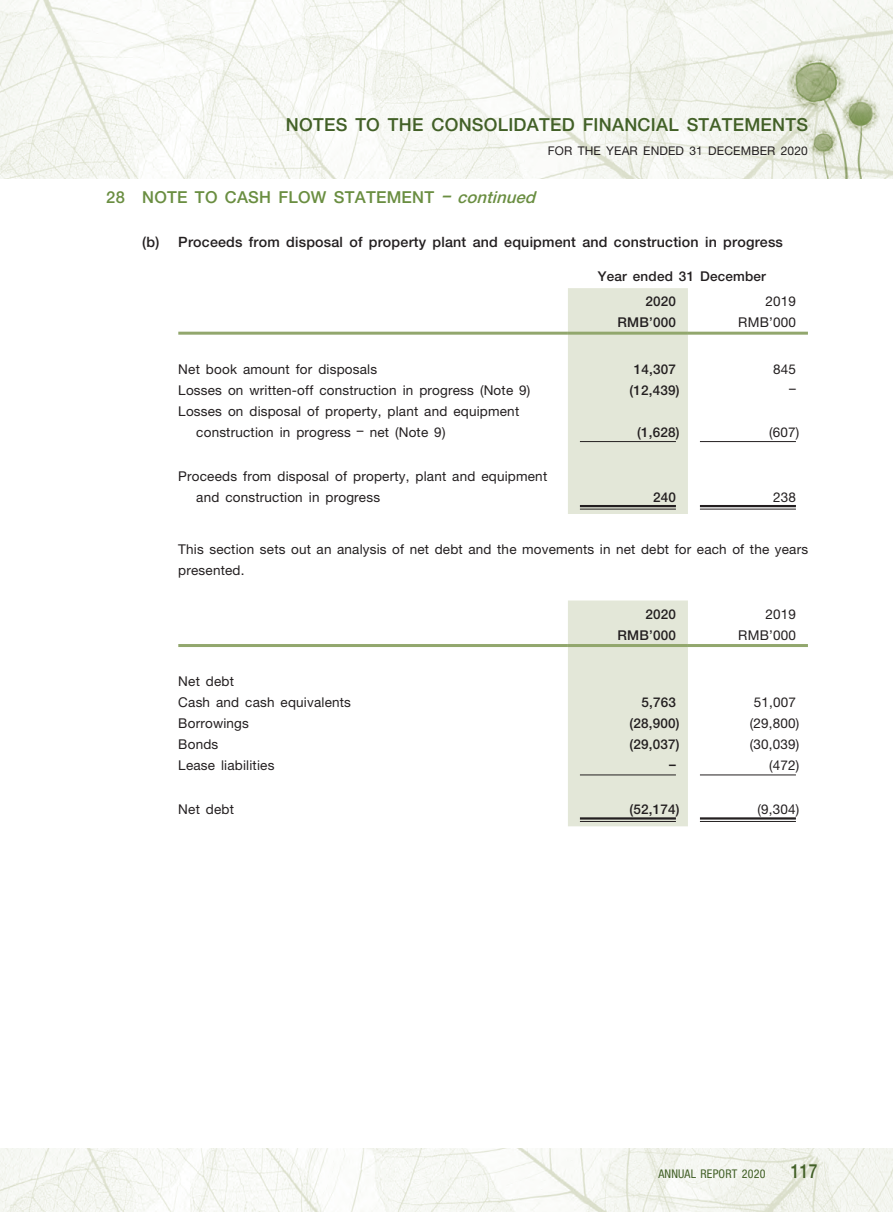
<style>
.page{position:relative;width:893px;height:1212px;background:#fff}
.page>*{position:absolute;margin:0;border:0;box-sizing:border-box;transform-origin:0 0}
.t1{font:500 19.5px "Helvetica Neue LT Std";color:#426027;scale:.8 1}
.t2{font:500 18px "Helvetica Neue LT Std";letter-spacing:.015em;color:#426027}
._03_H1{font:500 16.5px "Helvetica Neue LT Std";letter-spacing:.015em;color:#6a8e41}
._04___H2{font:500 14.25px "Helvetica Neue LT Std";letter-spacing:.015em;color:#231f20}
._15_Table_Stub{font:13.5px/21px "Helvetica Neue LT Std";letter-spacing:.015em;color:#231f20}
._01_Body_Text{font:500 13.5px "Helvetica Neue LT Std";letter-spacing:.015em;color:#231f20}
._13_____P4{font:13.5px/21px "Helvetica Neue LT Std";letter-spacing:.015em;color:#231f20}
._01_Body_Text-2{font:13.5px "Helvetica Neue LT Std";letter-spacing:.015em;color:#231f20}
.t3{font:12px "Helvetica Neue LT Std";letter-spacing:.015em;color:#231f20}
.t4{font:condensed 12px "Helvetica Neue LT Std";letter-spacing:.01em;color:#426027}
.s1{font-style:italic}
</style>
<div class="page">
<img style="left:0;top:1148px;width:893px;height:64px">
<img style="left:0;top:0;width:893px;height:179px">
<img style="left:742px;top:7px;width:151px;height:172px">
<div style="left:568px;top:288px;width:120px;height:226px;background:#e3e7d8"></div>
<hr style="left:178px;top:332px;width:390px;height:3px;background:#92a76d">
<hr style="left:568px;top:332px;width:120px;height:3px;background:#92a76d">
<hr style="left:688px;top:332px;width:120px;height:3px;background:#92a76d">
<hr style="left:580px;top:441px;width:96px;height:1px;background:#231f20">
<hr style="left:700px;top:441px;width:96px;height:1px;background:#231f20">
<hr style="left:580px;top:505px;width:96px;height:2px;background:#231f20">
<hr style="left:580px;top:509px;width:96px;height:1px;background:#231f20">
<hr style="left:700px;top:505px;width:96px;height:2px;background:#231f20">
<hr style="left:700px;top:509px;width:96px;height:1px;background:#231f20">
<div style="left:568px;top:600px;width:120px;height:226px;background:#e3e7d8"></div>
<hr style="left:178px;top:644px;width:390px;height:3px;background:#92a76d">
<hr style="left:568px;top:644px;width:120px;height:3px;background:#92a76d">
<hr style="left:688px;top:644px;width:120px;height:3px;background:#92a76d">
<hr style="left:580px;top:774px;width:96px;height:1px;background:#231f20">
<hr style="left:700px;top:774px;width:96px;height:1px;background:#231f20">
<hr style="left:580px;top:817px;width:96px;height:2px;background:#231f20">
<hr style="left:580px;top:821px;width:96px;height:1px;background:#231f20">
<hr style="left:700px;top:817px;width:96px;height:2px;background:#231f20">
<hr style="left:700px;top:821px;width:96px;height:1px;background:#231f20">
<h2 class="t2" style="left:286px;top:114px;width:523px">NOTES TO THE CONSOLIDATED FINANCIAL STATEMENTS</h2>
<p class="t3" style="left:548px;top:144px;width:262px">FOR THE YEAR ENDED 31 DECEMBER 2020</p>
<p class="_03_H1" style="left:106px;top:187px;width:435px">28 NOTE TO CASH FLOW STATEMENT <span class="s1">– continued</span></p>
<p class="_04___H2" style="left:142px;top:233px;width:642px">(b) Proceeds from disposal of property plant and equipment and construction in progress</p>
<p class="_01_Body_Text" style="left:598px;top:268px;width:170px">Year ended 31 December</p>
<p class="_01_Body_Text" style="left:645px;top:293px;width:32px">2020</p>
<p class="_01_Body_Text-2" style="left:765px;top:293px;width:32px">2019</p>
<p class="_01_Body_Text" style="left:617px;top:314px;width:60px">RMB’000</p>
<p class="_01_Body_Text-2" style="left:738px;top:314px;width:59px">RMB’000</p>
<p class="_15_Table_Stub" style="left:178px;top:358px;width:200px">Net book amount for disposals</p>
<p class="_01_Body_Text" style="left:634px;top:361px;width:44px">14,307</p>
<p class="_01_Body_Text-2" style="left:773px;top:361px;width:24px">845</p>
<p class="_15_Table_Stub" style="left:178px;top:379px;width:354px">Losses on written-off construction in progress (Note 9)</p>
<p class="_01_Body_Text" style="left:630px;top:382px;width:52px">(12,439)</p>
<p class="_01_Body_Text-2" style="left:789px;top:380px;width:8px">–</p>
<p class="_15_Table_Stub" style="left:196px;top:400px;width:324px;text-indent:-18px">Losses on disposal of property, plant and equipment construction in progress – net (Note 9)</p>
<p class="_01_Body_Text" style="left:637px;top:424px;width:44px">(1,628)</p>
<p class="_01_Body_Text-2" style="left:769px;top:424px;width:32px">(607)</p>
<p class="_15_Table_Stub" style="left:196px;top:465px;width:352px;text-indent:-18px">Proceeds from disposal of property, plant and equipment and construction in progress</p>
<p class="_01_Body_Text" style="left:653px;top:489px;width:24px">240</p>
<p class="_01_Body_Text-2" style="left:773px;top:489px;width:24px">238</p>
<p class="_13_____P4" style="left:178px;top:539px;width:631px">This section sets out an analysis of net debt and the movements in net debt for each of the years presented.</p>
<p class="_01_Body_Text" style="left:645px;top:606px;width:32px">2020</p>
<p class="_01_Body_Text-2" style="left:765px;top:606px;width:32px">2019</p>
<p class="_01_Body_Text" style="left:617px;top:627px;width:60px">RMB’000</p>
<p class="_01_Body_Text-2" style="left:738px;top:627px;width:59px">RMB’000</p>
<p class="_15_Table_Stub" style="left:178px;top:670px;width:57px">Net debt</p>
<p class="_15_Table_Stub" style="left:178px;top:691px;width:174px">Cash and cash equivalents</p>
<p class="_01_Body_Text" style="left:641px;top:694px;width:36px">5,763</p>
<p class="_01_Body_Text-2" style="left:754px;top:694px;width:44px">51,007</p>
<p class="_15_Table_Stub" style="left:178px;top:712px;width:72px">Borrowings</p>
<p class="_01_Body_Text" style="left:630px;top:715px;width:52px">(28,900)</p>
<p class="_01_Body_Text-2" style="left:750px;top:715px;width:51px">(29,800)</p>
<p class="_15_Table_Stub" style="left:178px;top:733px;width:42px">Bonds</p>
<p class="_01_Body_Text" style="left:630px;top:736px;width:52px">(29,037)</p>
<p class="_01_Body_Text-2" style="left:750px;top:736px;width:51px">(30,039)</p>
<p class="_15_Table_Stub" style="left:178px;top:754px;width:98px">Lease liabilities</p>
<p class="_01_Body_Text" style="left:669px;top:756px;width:8px">–</p>
<p class="_01_Body_Text-2" style="left:769px;top:757px;width:32px">(472)</p>
<p class="_15_Table_Stub" style="left:178px;top:799px;width:57px">Net debt</p>
<p class="_01_Body_Text" style="left:630px;top:801px;width:52px">(52,174)</p>
<p class="_01_Body_Text-2" style="left:757px;top:801px;width:43px">(9,304)</p>
<p class="t4" style="left:658px;top:1167px;width:109px">ANNUAL REPORT 2020</p>
<h1 class="t1" style="left:791px;top:1159px;width:35px">117</h1>
</div>
